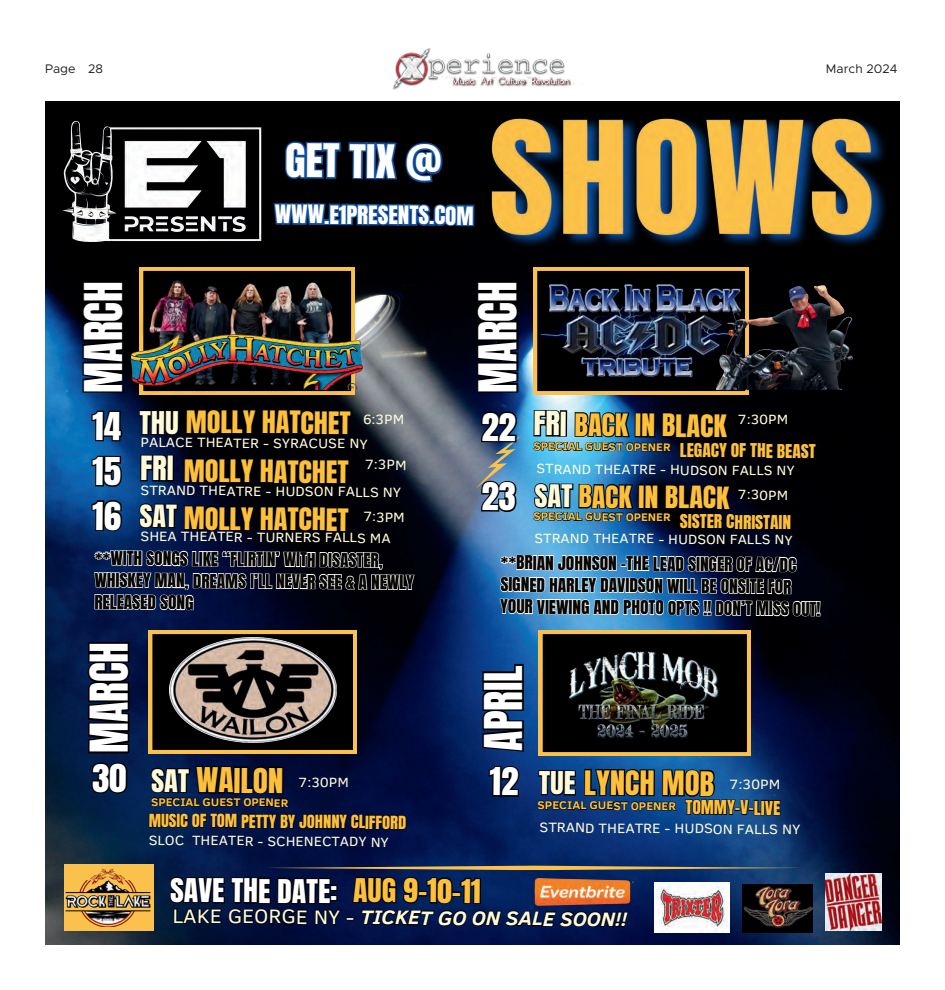
<style>
.page{position:relative;width:945px;height:990px;background:#fff}
.page>*{position:absolute;margin:0;border:0;box-sizing:border-box;transform-origin:0 0}
.t1{font:44.38px "Anton";color:#fff;scale:.94 1}
.t2{font:39.38px "Anton";color:#fff;scale:1.07 1}
.t3{font:32.75px/44.8px "Anton";color:#fff;text-align:justify;scale:1.07 1}
.t4{font:29.12px "Anton";color:#fcc03d;scale:1.07 1}
.t5{font:28.75px "Anton";color:#fcc03d;scale:1.07 1}
.t6{font:28.5px "Anton";color:#fdfadb;scale:1.07 1}
.t7{font:27.88px "Anton";color:#fff;scale:1.07 1}
.t8{font:27.88px "Anton";color:#fcc03d;scale:1.07 1}
.t9{font:26.38px "Anton";color:#fcc03d;scale:1.07 1}
.t10{font:26.12px "Anton";color:#fcc03d;scale:1.07 1}
.t11{font:26.12px "Anton";color:#fdfadb;scale:1.07 1}
.t12{font:21.62px "Anton";color:#fff;scale:1.07 1}
.t13{font:italic 700 20px "Clear Sans";color:#fdfadb;scale:1.07 1}
.t14{font:16.25px/22px "Anton";color:#080704;scale:1.07 1}
.t15{font:16.25px "Anton";color:#fcc03d;scale:1.07 1}
.t16{font:15.5px "Anton";color:#fcc03d;scale:1.07 1}
.t17{font:13.88px/26.5px "Clear Sans";letter-spacing:-.01em;color:#fdfadb;scale:1.07 1}
.t18{font:13.75px "Clear Sans";letter-spacing:-.01em;color:#fdfadb;scale:1.07 1}
.t19{font:12.5px "Metropolis";color:#231f20}
.t20{font:700 11.5px "Clear Sans";color:#fcc03d;scale:1.07 1}
.t21{font:700 11.38px "Clear Sans";color:#fcc03d;scale:1.07 1}
.s1{font-size:26.75px;color:#fdfadb}
.s2{font-size:28.25px;color:#fdfadb}
.s3{font-size:26.5px;color:#fdfadb}
.s4{font-family:"Anton";font-weight:400;font-size:16.38px}
.s5{font-weight:400;font-style:normal}
</style>
<div class="page">
<img style="left:392px;top:49px;width:191px;height:41px">
<img style="left:45px;top:101px;width:855px;height:844px">
<img style="left:826px;top:873px;width:55px;height:57px">
<img style="left:817px;top:279px;width:44px;height:113px">
<img style="left:817px;top:101px;width:79px;height:178px">
<img style="left:53px;top:101px;width:764px;height:844px">
<svg style="left:94px;top:310px;width:101px;height:585px;background:#232f45"></svg>
<p class="t19" style="left:45px;top:61px;width:60px">Page 28</p>
<p class="t19" style="left:826px;top:61px;width:73px">March 2024</p>
<p class="t2" style="left:285px;top:141px;width:149px">GET TIX @</p>
<p class="t12" style="left:275px;top:204px;width:188px">WWW.E1PRESENTS.COM</p>
<p class="t1" style="left:81px;top:393px;width:120px;rotate:-90deg">MARCH</p>
<p class="t1" style="left:475px;top:393px;width:120px;rotate:-90deg">MARCH</p>
<p class="t3" style="left:92px;top:406px;width:29px">14<br>15<br>16</p>
<p class="t3" style="left:481px;top:395px;width:34px;line-height:69.4px">22<br>23</p>
<p class="t9" style="left:140px;top:409px;width:249px"><span class="s1">THU</span> MOLLY HATCHET <sup>6:3PM</sup></p>
<p class="t6" style="left:140px;top:454px;width:33px">FRI</p>
<p class="t17" style="left:141px;top:429px;width:214px">PALACE THEATER - SYRACUSE NY</p>
<p class="t9" style="left:184px;top:458px;width:156px">MOLLY HATCHET</p>
<p class="t17" style="left:141px;top:451px;width:250px;text-indent:224px">7:3PM<br>STRAND THEATRE - HUDSON FALLS NY</p>
<p class="t11" style="left:140px;top:503px;width:37px">SAT</p>
<p class="t9" style="left:184px;top:506px;width:208px">MOLLY HATCHET <sup>7:3PM</sup></p>
<p class="t17" style="left:141px;top:524px;width:236px">SHEA THEATER - TURNERS FALLS MA</p>
<p class="t9" style="left:534px;top:412px;width:182px"><span class="s2">FRI</span> BACK IN BLACK</p>
<p class="t18" style="left:536px;top:460px;width:243px">STRAND THEATRE - HUDSON FALLS NY</p>
<p class="t10" style="left:534px;top:484px;width:239px"><span class="s3">SAT</span> BACK IN BLACK <sup>7:30PM</sup></p>
<p class="t18" style="left:534px;top:530px;width:243px">STRAND THEATRE - HUDSON FALLS NY</p>
<p class="t18" style="left:738px;top:410px;width:49px">7:30PM</p>
<p class="t21" style="left:534px;top:438px;width:130px">SPECIAL GUEST OPENER</p>
<p class="t15" style="left:680px;top:442px;width:129px">LEGACY OF THE BEAST</p>
<p class="t21" style="left:534px;top:508px;width:130px">SPECIAL GUEST OPENER</p>
<p class="t15" style="left:680px;top:513px;width:106px">SISTER CHRISTAIN</p>
<p class="t14" style="left:94px;top:550px;width:300px;line-height:21.5px">**WITH SONGS LIKE “FLIRTIN’ WITH DISASTER,<br>WHISKEY MAN, DREAMS I’LL NEVER SEE &amp; A NEWLY<br>RELEASED SONG</p>
<p class="t1" style="left:86px;top:753px;width:120px;rotate:-90deg">MARCH</p>
<p class="t3" style="left:92px;top:758px;width:34px">30</p>
<p class="t4" style="left:151px;top:765px;width:186px"><span class="s3">SAT</span> WAILON <sup>7:30PM</sup></p>
<p class="t21" style="left:151px;top:794px;width:130px">SPECIAL GUEST OPENER</p>
<p class="t16" style="left:149px;top:813px;width:242px">MUSIC OF TOM PETTY BY JOHNNY CLIFFORD</p>
<p class="t18" style="left:149px;top:832px;width:226px">SLOC THEATER - SCHENECTADY NY</p>
<p class="t14" style="left:500px;top:554px;width:301px">**BRIAN JOHNSON -THE LEAD SINGER OF AC/DC<br>SIGNED HARLEY DAVIDSON WILL BE ONSITE FOR<br>YOUR VIEWING AND PHOTO OPTS !! DON’T MISS OUT!</p>
<p class="t1" style="left:481px;top:751px;width:92px;rotate:-90deg">APRIL</p>
<p class="t3" style="left:489px;top:762px;width:29px">12</p>
<p class="t5" style="left:539px;top:768px;width:227px"><span class="s1">TUE</span> LYNCH MOB <sup>7:30PM</sup></p>
<p class="t20" style="left:538px;top:797px;width:229px">SPECIAL GUEST OPENER <span class="s4">TOMMY-V-LIVE</span></p>
<p class="t17" style="left:539px;top:815px;width:246px">STRAND THEATRE - HUDSON FALLS NY</p>
<p class="t7" style="left:170px;top:877px;width:158px">SAVE THE DATE:</p>
<p class="t8" style="left:353px;top:876px;width:121px">AUG 9-10-11</p>
<p class="t13" style="left:172px;top:904px;width:426px"><span class="s5">LAKE GEORGE NY -</span> TICKET GO ON SALE SOON!!</p>
</div>
